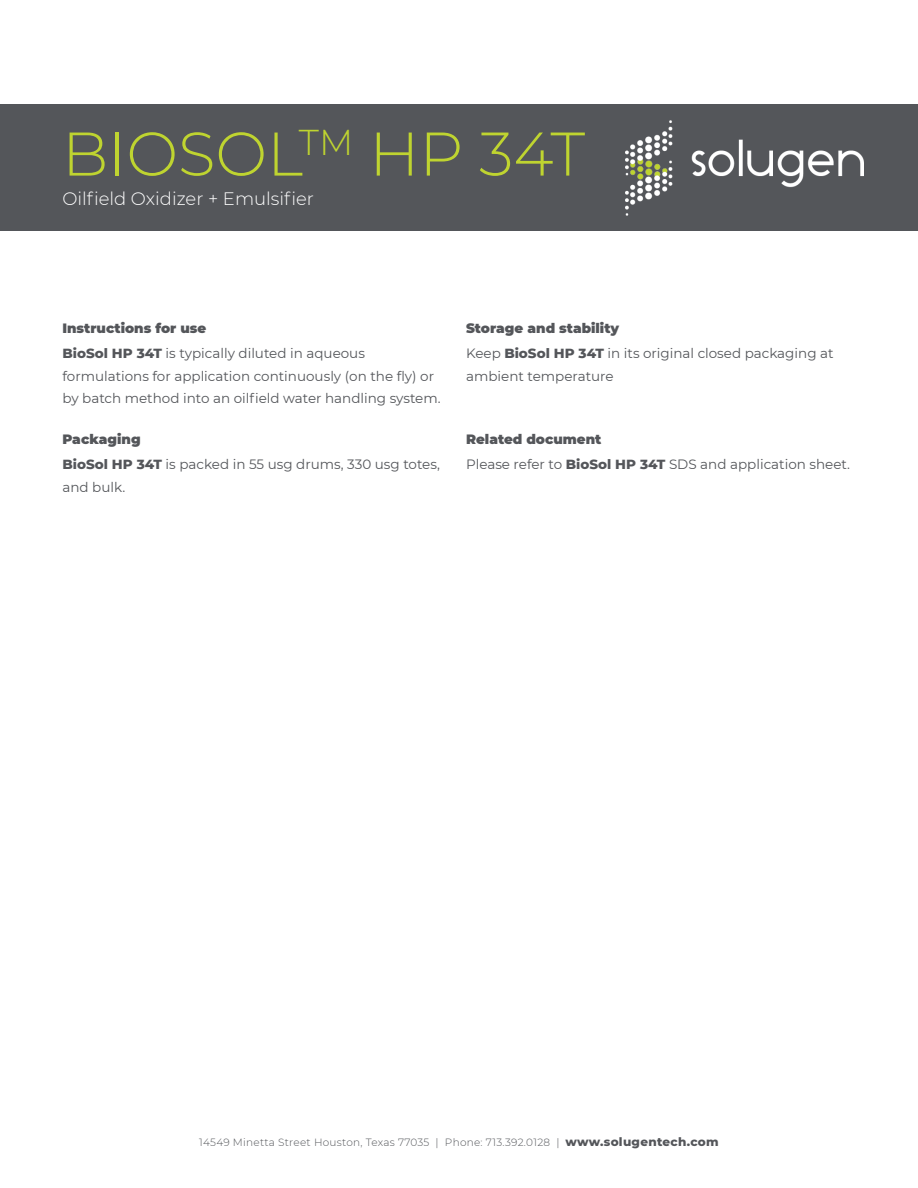
<style>
.page{position:relative;width:918px;height:1188px;background:#fff}
.page>*{position:absolute;margin:0;border:0;box-sizing:border-box;transform-origin:0 0}
.t1{font:300 61.5px "Montserrat";color:#bfd430}
.t2{font:300 18px "Montserrat";color:#fff}
.t3{font:13.5px/25.5px "Montserrat";color:#54565a}
.t4{font:300 10.5px "Montserrat";letter-spacing:.025em;color:#54565a}
.s1{font-weight:900}
.s2{font-weight:800}
.s3{font-weight:800;font-size:12px}
</style>
<div class="page">
<div style="left:0;top:104px;width:918px;height:127px;background:#54565a"></div>
<img style="left:626px;top:120px;width:238px;height:95px">
<h1 class="t1" style="left:62px;top:112px;width:525px">BIOSOL<sup>TM</sup> HP 34T</h1>
<h2 class="t2" style="left:62px;top:186px;width:253px">Oilfield Oxidizer + Emulsifier</h2>
<p class="t3" style="left:62px;top:315px;width:304px"><span class="s1">Instructions for use<br></span><span class="s2">BioSol HP 34T</span> is typically diluted in aqueous</p>
<p class="t3" style="left:62px;top:364px;width:380px;line-height:22.5px">formulations for application continuously (on the fly) or by batch method into an oilfield water handling system.</p>
<p class="t3" style="left:62px;top:426px;width:379px"><span class="s1">Packaging<br></span><span class="s2">BioSol HP 34T</span> is packed in 55 usg drums, 330 usg totes,</p>
<p class="t3" style="left:62px;top:474px;width:64px">and bulk.</p>
<p class="t3" style="left:466px;top:315px;width:369px"><span class="s1">Storage and stability<br></span>Keep <span class="s2">BioSol HP 34T</span> in its original closed packaging at</p>
<p class="t3" style="left:466px;top:363px;width:149px">ambient temperature</p>
<p class="t3" style="left:466px;top:426px;width:385px"><span class="s1">Related document<br></span>Please refer to <span class="s2">BioSol HP 34T</span> SDS and application sheet.</p>
<p class="t4" style="left:199px;top:1135px;width:521px">14549 Minetta Street Houston, Texas 77035 | Phone: 713.392.0128 | <span class="s3">www.solugentech.com</span></p>
</div>
